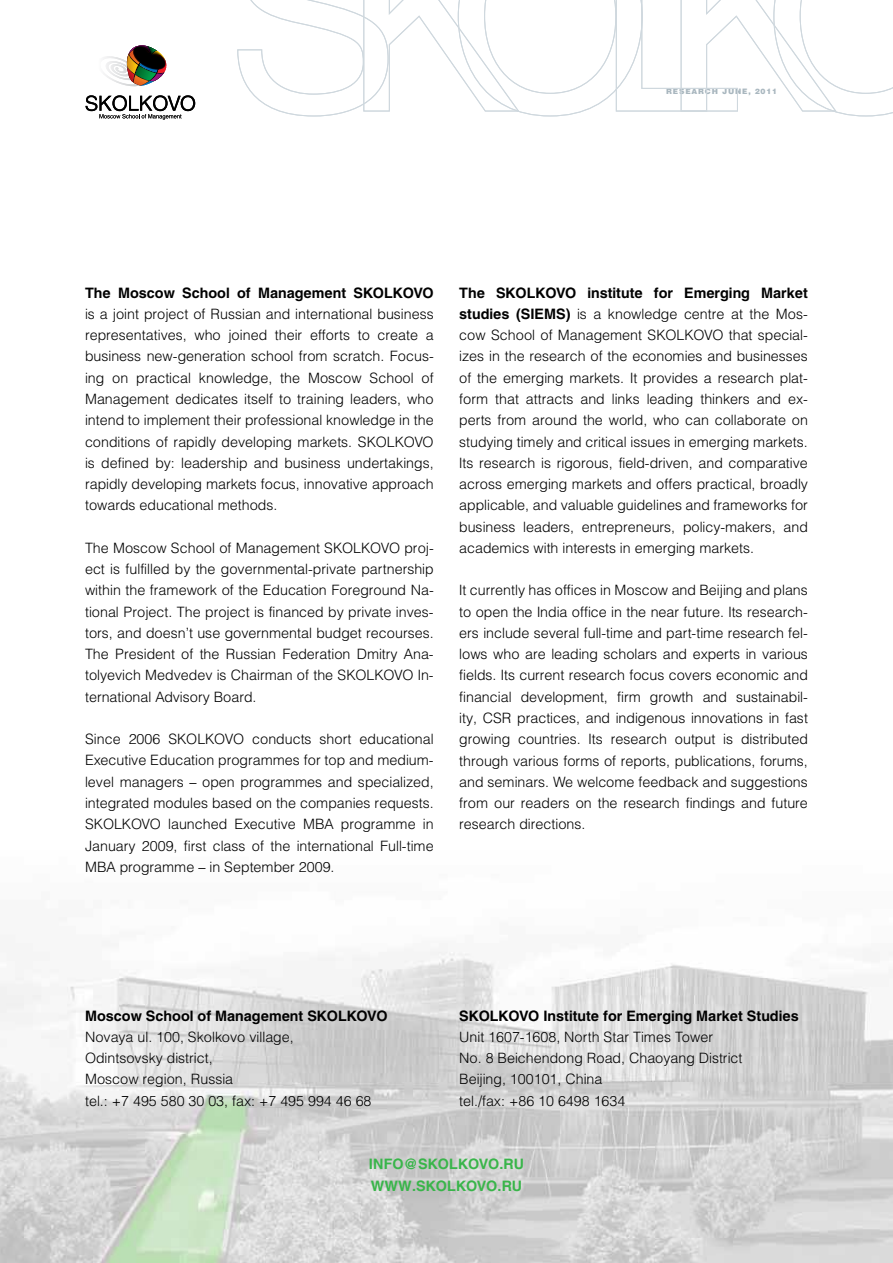
<style>
.page{position:relative;width:893px;height:1263px;background:#fff}
.page>*{position:absolute;margin:0;border:0;box-sizing:border-box;transform-origin:0 0}
.t1{font:300 14.25px/21.3px "Helios";color:#000;text-align:justify}
.t2{font:700 14.25px "Helios";color:#000}
.t3{font:700 14.25px/21.3px "Helios";letter-spacing:.01em;color:#39b54a}
.t4{font:900 7.5px "Helios";letter-spacing:.11em;color:#a9b7bf}
.s1{font-weight:700}
</style>
<div class="page">
<svg style="left:237px;top:0;width:656px;height:116px"></svg>
<svg style="left:104px;top:45px;width:63px;height:42px"></svg>
<svg style="left:86px;top:95px;width:109px;height:25px"></svg>
<img style="left:0;top:943px;width:893px;height:320px">
<p class="t4" style="left:666px;top:86px;width:113px">RESEARCH JUNE, 2011</p>
<p class="t2" style="left:85px;top:283px;width:280px">The Moscow School of Management SKOLKOVO</p>
<p class="t1" style="left:85px;top:303px;width:350px">is a joint project of Russian and international business representatives, who joined their efforts to create a business new-generation school from scratch. Focus&shy;ing on practical knowledge, the Moscow School of Management dedicates itself to training leaders, who intend to implement their professional knowledge in the conditions of rapidly developing markets. SKOLKOVO is defined by: leadership and business undertakings, rapidly developing markets focus, innovative approach towards educational methods.</p>
<p class="t1" style="left:85px;top:537px;width:350px">The Moscow School of Management SKOLKOVO proj&shy;ect is fulfilled by the governmental-private partnership within the framework of the Education Foreground Na&shy;tional Project. The project is financed by private inves&shy;tors, and doesn’t use governmental budget recourses.<br>The President of the Russian Federation Dmitry Ana&shy;tolyevich Medvedev is Chairman of the SKOLKOVO In&shy;ternational Advisory Board.</p>
<p class="t1" style="left:85px;top:728px;width:350px">Since 2006 SKOLKOVO conducts short educational Executive Education programmes for top and medium&shy;level managers – open programmes and specialized, integrated modules based on the companies requests.<br>SKOLKOVO launched Executive МВА programme in January 2009, first class of the international Full-time MBA programme – in September 2009.</p>
<p class="t2" style="left:459px;top:284px;width:48px">The SKOLKOVO</p>
<p class="t1" style="left:459px;top:282px;width:350px;text-indent:128px"><span class="s1">institute for Emerging Market studies (SI EMS)</span> is a knowledge centre at the Mos&shy;cow School of Management SKOLKOVO that special&shy;izes in the research of the economies and businesses of the emerging markets. It provides a research plat&shy;form that attracts and links leading thinkers and ex&shy;perts from around the world, who can collaborate on studying timely and critical issues in emerging markets.<br>Its research is rigorous, field-driven, and comparative across emerging markets and offers practical, broadly applicable, and valuable guidelines and frameworks for business leaders, entrepreneurs, policy-makers, and academics with interests in emerging markets.</p>
<p class="t1" style="left:459px;top:579px;width:350px">It currently has offices in Moscow and Beijing and plans to open the India office in the near future. Its research&shy;ers include several full-time and part-time research fel&shy;lows who are leading scholars and experts in various fields. Its current research focus covers economic and financial development, firm growth and sustainabil&shy;ity, CSR practices, and indigenous innovations in fast growing countries. Its research output is distributed through various forms of reports, publications, forums, and seminars. We welcome feedback and suggestions from our readers on the research findings and future research directions.</p>
<p class="t2" style="left:85px;top:1006px;width:234px">Moscow School of Management SKOLKOVO</p>
<p class="t1" style="left:85px;top:1026px;width:288px;text-align:left">Novaya ul. 100, Skolkovo village,<br>Odintsovsky district,<br>Moscow region, Russia<br>tel.: +7 495 580 30 03, fax: +7 495 994 46 68</p>
<p class="t2" style="left:459px;top:1006px;width:11px">SKOLKOVO</p>
<p class="t2" style="left:543px;top:1006px;width:257px">Institute for Emerging Market Studies</p>
<p class="t1" style="left:459px;top:1026px;width:285px;text-align:left">Unit 1607-1608, North Star Times Tower<br>No. 8 Beichendong Road, Chaoyang District<br>Beijing, 100101, China<br>tel./fax: +86 10 6498 1634</p>
<p class="t3" style="left:369px;top:1153px;width:157px">info@skolkovo.ru www.skolkovo.ru</p>
</div>
